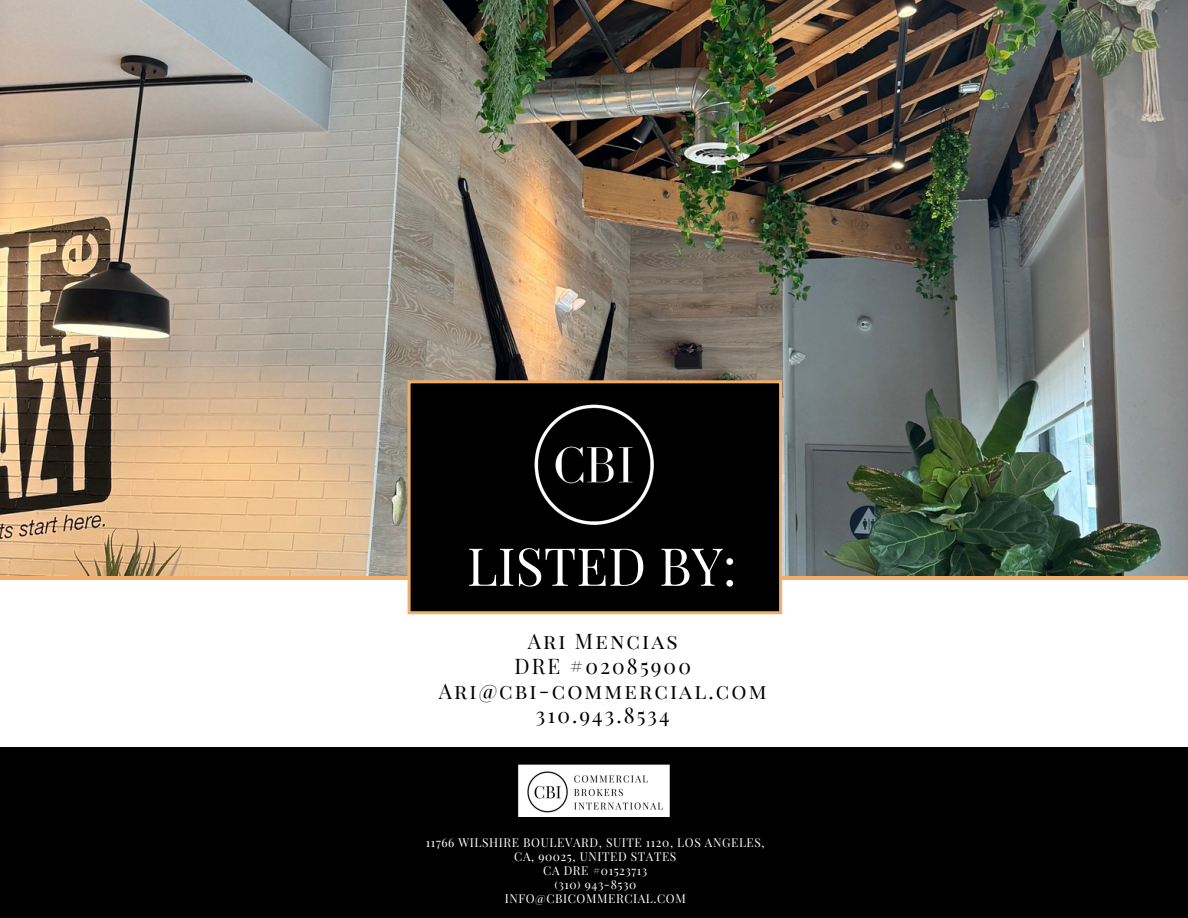
<style>
.page{position:relative;width:1188px;height:918px;background:#fff}
.page>*{position:absolute;margin:0;border:0;box-sizing:border-box;transform-origin:0 0}
.t1{font:52.5px "Playfair Display SC";color:#fff}
.t2{font:21px/24.8px "Playfair Display SC";letter-spacing:.1em;color:#000;text-align:center}
.t3{font:12px/14px "Playfair Display SC";letter-spacing:.045em;color:#fff;text-align:center}
</style>
<div class="page">
<div style="left:0;top:747px;width:1188px;height:171px;background:#000"></div>
<img style="left:0;top:0;width:1188px;height:576px">
<hr style="left:0;top:576px;width:1188px;height:3px;background:#f2ad6a">
<div style="left:408px;top:380px;width:374px;height:234px;background:#000"></div>
<img style="left:534px;top:404px;width:120px;height:120px">
<img style="left:518px;top:764px;width:152px;height:53px">
<h1 class="t1" style="left:467px;top:529px;width:271px">LISTED BY:</h1>
<h2 class="t2" style="left:439px;top:628px;width:329px">Ari Mencias<br>DRE #02085900<br>Ari@cbi-commercial.com<br>310.943.8534</h2>
<p class="t3" style="left:426px;top:835px;width:340px">11766 WILSHIRE BOULEVARD, SUITE 1120, LOS ANGELES,<br>CA, 90025, UNITED STATES<br>CA DRE #01523713<br>(310) 943-8530<br>INFO@CBICOMMERCIAL.COM</p>
</div>
